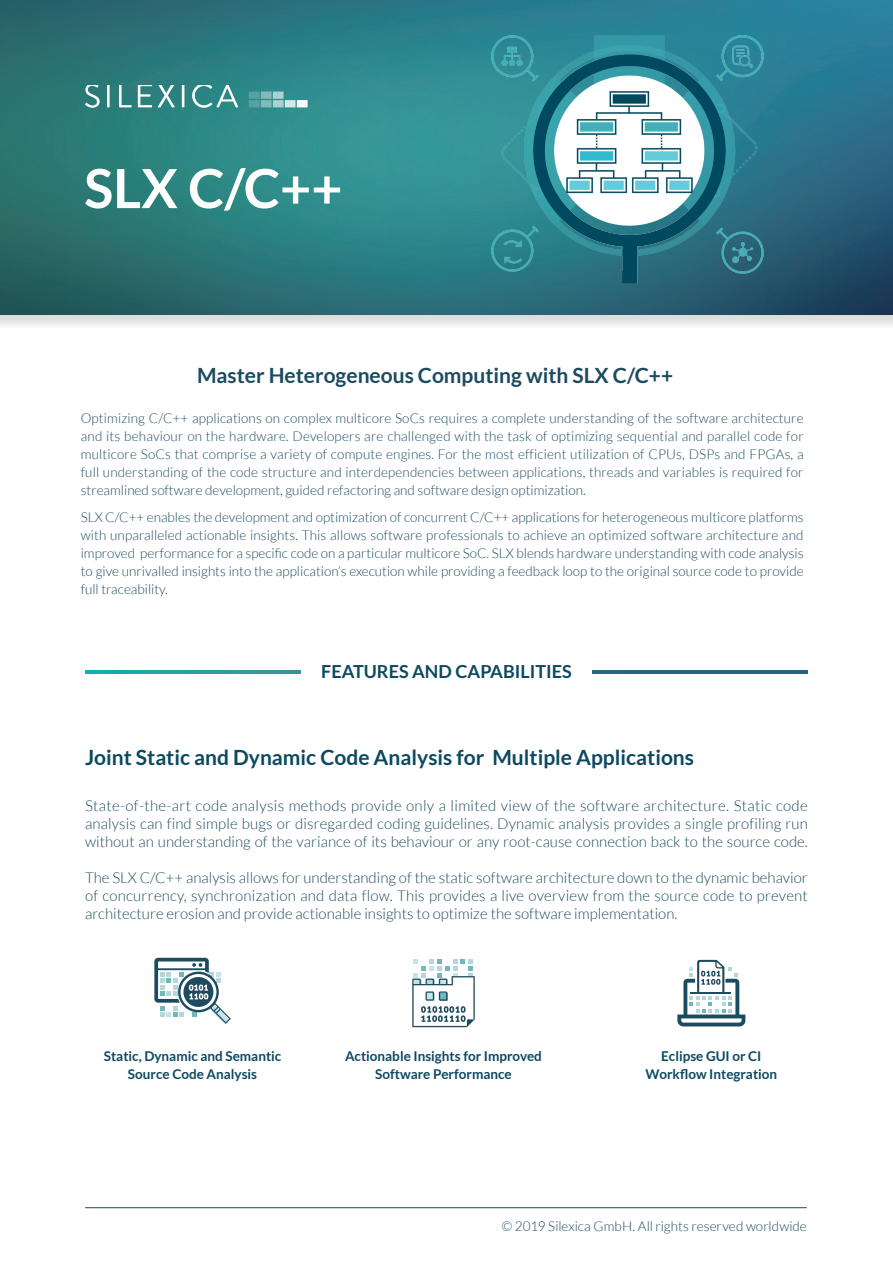
<style>
.page{position:relative;width:893px;height:1263px;background:#fff}
.page>*{position:absolute;margin:0;border:0;box-sizing:border-box;transform-origin:0 0}
.t1{font:700 54px "Lato";color:#fff}
._1st_Class_Header{font:700 21px "Lato";color:#0c4961}
.t2{font:700 21px "Lato";color:#1c4b5e}
._1st_Class_Header-2{font:700 18px "Lato";color:#0c4961}
._0_Normal_Text{font:300 15px/18px "Lato";color:#1c4b5e;text-align:justify}
._0_Normal_Text-2{font:300 13.5px/18px "Lato";color:#1c4b5e;text-align:justify}
.Icon_Text{font:700 13.5px/18px "Lato";color:#0c4961;text-align:center}
.t3{font:300 13.5px "Lato";color:#1b4b5e}
</style>
<div class="page">
<svg style="left:85px;top:670px;width:723px;height:3px"></svg>
<div style="left:301px;top:665px;width:291px;height:14px;background:#fff"></div>
<hr style="left:85px;top:1207px;width:722px;height:1px;background:#1c4b5e">
<svg style="left:154px;top:958px;width:77px;height:66px"></svg>
<svg style="left:412px;top:959px;width:63px;height:68px"></svg>
<svg style="left:677px;top:960px;width:68px;height:66px"></svg>
<div style="left:0;top:0;width:893px;height:330px;background:#231f20;opacity:.15"></div>
<img style="left:0;top:0;width:893px;height:315px">
<img style="left:85px;top:85px;width:223px;height:23px">
<img style="left:486px;top:36px;width:287px;height:287px">
<p class="t1" style="left:84px;top:157px;width:260px">SLX C/C++</p>
<p class="t2" style="left:197px;top:363px;width:478px">Master Heterogeneous Computing with SLX C/C++</p>
<p class="_0_Normal_Text-2" style="left:81px;top:409px;width:724px">Optimizing C/C++ applications on complex multicore SoCs requires a complete understanding of the software architecture and its behaviour on the hardware. Developers are challenged with the task of optimizing sequential and parallel code for multicore SoCs that comprise a variety of compute engines. For the most efficient utilization of CPUs, DSPs and FPGAs, a full understanding of the code structure and interdependencies between applications, threads and variables is required for streamlined software development, guided refactoring and software design optimization.</p>
<p class="_0_Normal_Text-2" style="left:81px;top:508px;width:724px">SLX C/C++ enables the development and optimization of concurrent C/C++ applications for heterogeneous multicore platforms with unparalleled actionable insights. This allows software professionals to achieve an optimized software architecture and improved performance for a specific code on a particular multicore SoC. SLX blends hardware understanding with code analysis to give unrivalled insights into the application’s execution while providing a feedback loop to the original source code to provide full traceability.</p>
<p class="_1st_Class_Header-2" style="left:321px;top:661px;width:252px">FEATURES AND CAPABILITIES</p>
<p class="_1st_Class_Header" style="left:85px;top:746px;width:610px">Joint Static and Dynamic Code Analysis for Multiple Applications</p>
<p class="_0_Normal_Text" style="left:85px;top:797px;width:724px">State-of-the-art code analysis methods provide only a limited view of the software architecture. Static code analysis can find simple bugs or disregarded coding guidelines. Dynamic analysis provides a single profiling run without an understanding of the variance of its behaviour or any root-cause connection back to the source code.</p>
<p class="_0_Normal_Text" style="left:85px;top:869px;width:724px">The SLX C/C++ analysis allows for understanding of the static software architecture down to the dynamic behavior of concurrency, synchronization and data flow. This provides a live overview from the source code to prevent architecture erosion and provide actionable insights to optimize the software implementation.</p>
<p class="Icon_Text" style="left:104px;top:1047px;width:179px">Static, Dynamic and Semantic<br>Source Code Analysis</p>
<p class="Icon_Text" style="left:345px;top:1047px;width:198px">Actionable Insights for Improved<br>Software Performance</p>
<p class="Icon_Text" style="left:645px;top:1047px;width:133px">Eclipse GUI or CI<br>Workflow Integration</p>
<p class="t3" style="left:501px;top:1219px;width:307px">© 2019 Silexica GmbH. All rights reserved worldwide</p>
</div>
